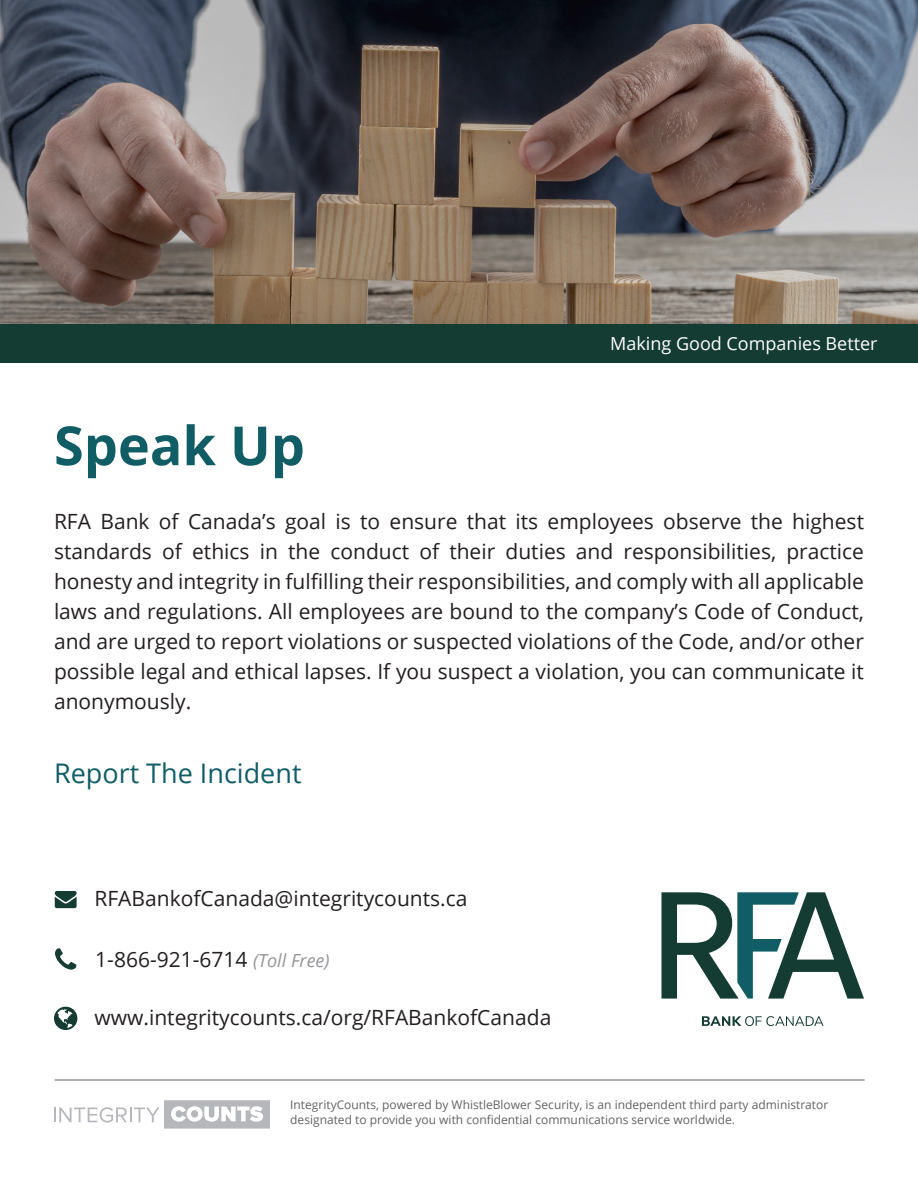
<style>
.page{position:relative;width:918px;height:1188px;background:#fff}
.page>*{position:absolute;margin:0;border:0;box-sizing:border-box;transform-origin:0 0}
.t1{font:700 54px "Open Sans";color:#115d66}
.t2{font:27px "Open Sans";color:#115d66}
.t3{font:21px/30px "Open Sans";color:#231f20;text-align:justify}
.t4{font:18px "Open Sans";color:#fff}
.t5{font:12px/14.4px "Open Sans";color:#636366}
.s1{font-style:italic;font-size:18px;color:#939598}
</style>
<div class="page">
<svg style="left:0;top:0;width:918px;height:324px;background:#716864"></svg>
<div style="left:0;top:324px;width:918px;height:39px;background:#143c33"></div>
<hr style="left:55px;top:1079px;width:810px;height:2px;background:#939598">
<svg style="left:54px;top:1007px;width:23px;height:23px"></svg>
<svg style="left:55px;top:891px;width:22px;height:17px"></svg>
<svg style="left:55px;top:948px;width:21px;height:22px"></svg>
<svg style="left:54px;top:1100px;width:216px;height:29px"></svg>
<svg style="left:662px;top:892px;width:202px;height:107px"></svg>
<svg style="left:702px;top:1016px;width:122px;height:10px"></svg>
<p class="t4" style="left:610px;top:332px;width:269px">Making Good Companies Better</p>
<p class="t1" style="left:54px;top:408px;width:252px">Speak Up</p>
<p class="t3" style="left:54px;top:506px;width:812px">RFA Bank of Canada’s goal is to ensure that its employees observe the highest standards of ethics in the conduct of their duties and responsibilities, practice honesty and integrity in fulfilling their responsibilities, and comply with all applicable laws and regulations. All employees are bound to the company’s Code of Conduct, and are urged to report violations or suspected violations of the Code, and/or other possible legal and ethical lapses. If you suspect a violation, you can communicate it anonymously.</p>
<p class="t2" style="left:54px;top:755px;width:249px">Report The Incident</p>
<p class="t3" style="left:94px;top:882px;width:374px">RFABankofCanada@integritycounts.ca</p>
<p class="t3" style="left:95px;top:944px;width:236px">1-866-921-6714 <span class="s1">(Toll Free)</span></p>
<p class="t3" style="left:94px;top:1002px;width:458px">www.integritycounts.ca/org/RFABankofCanada</p>
<p class="t5" style="left:290px;top:1098px;width:540px">IntegrityCounts, powered by WhistleBlower Security, is an independent third party administrator designated to provide you with confidential communications service worldwide.</p>
</div>
